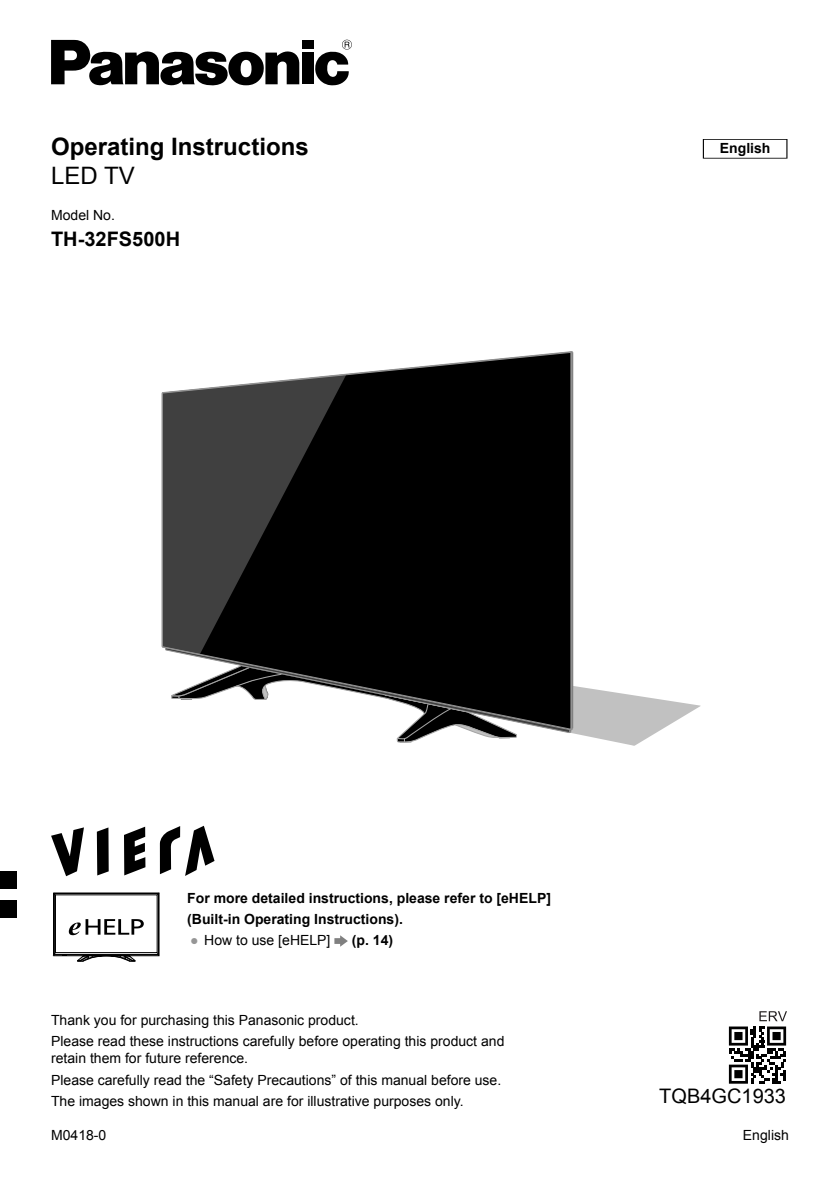
<style>
.page{position:relative;width:840px;height:1191px;background:#fff}
.page>*{position:absolute;margin:0;border:0;box-sizing:border-box;transform-origin:0 0}
.t1{font:700 24px "Arial";color:#000}
.t2{font:24px "Arial";color:#000}
.t3{font:700 20px "Arial";color:#000}
.t4{font:20px "Arial";color:#000}
.t5{font:14px/21.4px "Arial";color:#000}
.t6{font:700 14px/21.4px "Arial";color:#000}
.s1{color:#969696}
</style>
<div class="page">
<div style="left:301px;top:40px;width:12px;height:8px;background:#000"></div>
<div style="left:301px;top:53px;width:12px;height:31px;background:#000"></div>
<svg style="left:51px;top:40px;width:248px;height:45px"></svg>
<svg style="left:315px;top:40px;width:36px;height:45px"></svg>
<svg style="left:124px;top:826px;width:21px;height:49px"></svg>
<svg style="left:97px;top:827px;width:12px;height:48px"></svg>
<svg style="left:160px;top:825px;width:54px;height:51px"></svg>
<svg style="left:51px;top:827px;width:33px;height:49px"></svg>
<svg style="left:572px;top:641px;width:128px;height:104px"></svg>
<svg style="left:164px;top:351px;width:408px;height:392px"></svg>
<svg style="left:334px;top:935px;width:13px;height:11px"></svg>
<svg style="left:53px;top:892px;width:106px;height:69px"></svg>
<svg style="left:728px;top:1011px;width:58px;height:72px"></svg>
<div style="left:0;top:871px;width:17px;height:17px;background:#000"></div>
<div style="left:0;top:900px;width:17px;height:17px;background:#000"></div>
<h1 class="t1" style="left:51px;top:133px;width:259px">Operating Instructions</h1>
<h1 class="t2" style="left:51px;top:162px;width:85px">LED TV</h1>
<p class="t5" style="left:51px;top:204px;width:65px">Model No.</p>
<h2 class="t3" style="left:51px;top:228px;width:130px">TH-32FS500H</h2>
<p class="t6" style="left:719px;top:137px;width:52px">English</p>
<p class="t6" style="left:187px;top:887px;width:365px">For more detailed instructions, please refer to [eHELP] (Built-in Operating Instructions).</p>
<p class="t5" style="left:190px;top:929px;width:142px"><span class="s1">●</span> How to use [eHELP]</p>
<p class="t6" style="left:351px;top:929px;width:43px">(p. 14)</p>
<p class="t5" style="left:51px;top:1009px;width:454px">Thank you for purchasing this Panasonic product.<br>Please read these instructions carefully before operating this product and</p>
<p class="t5" style="left:51px;top:1047px;width:451px">retain them for future reference.<br>Please carefully read the “Safety Precautions” of this manual before use.<br>The images shown in this manual are for illustrative purposes only.</p>
<p class="t5" style="left:51px;top:1124px;width:57px">M0418-0</p>
<p class="t5" style="left:742px;top:1124px;width:47px">English</p>
<h2 class="t4" style="left:659px;top:1084px;width:128px">TQB4GC1933</h2>
</div>
